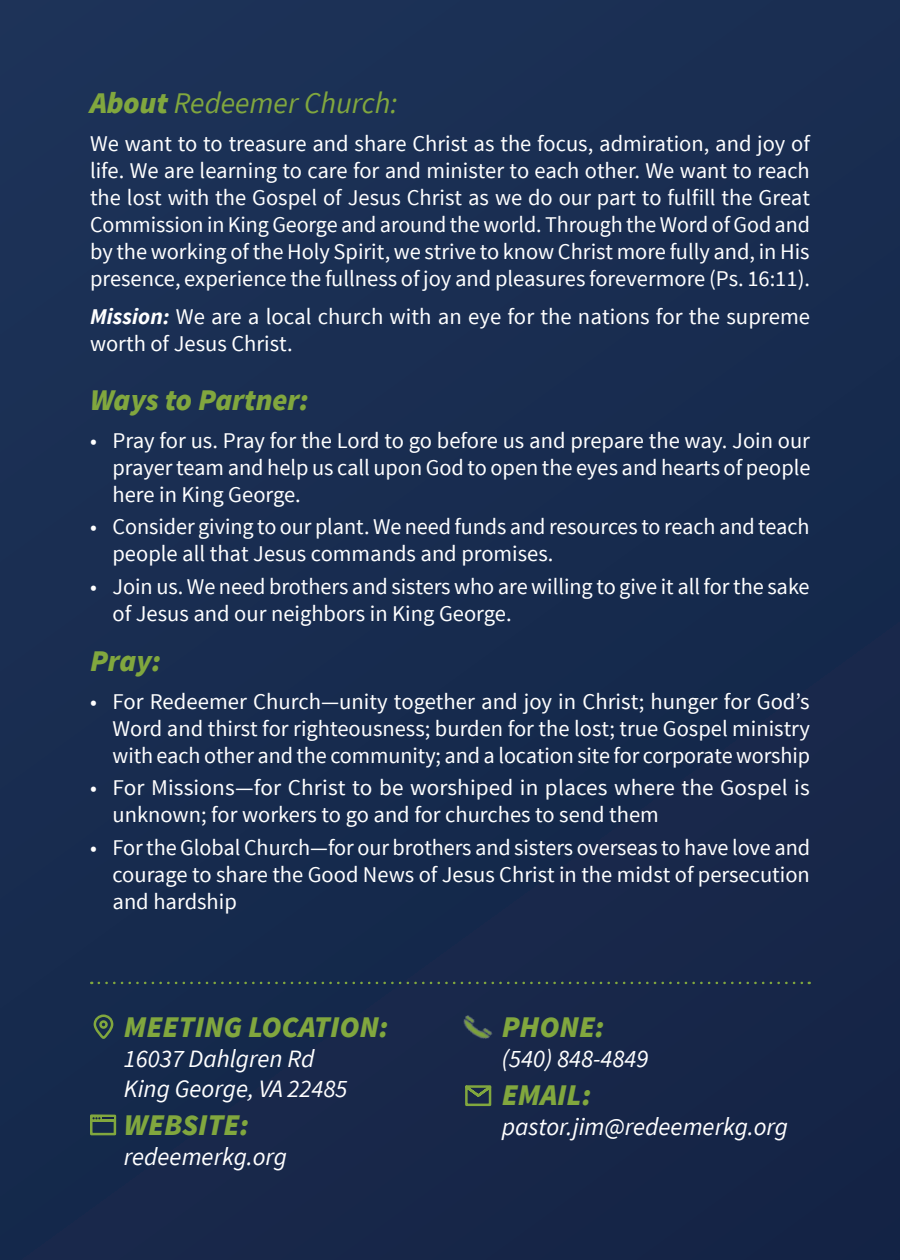
<style>
.page{position:relative;width:900px;height:1260px;background:#182b4e}
.page>*{position:absolute;margin:0;border:0;box-sizing:border-box;transform-origin:0 0}
.header_back{font:italic 900 30px "Source Sans Pro";color:#81a73e}
.header_back-2{font:italic 30px "Source Sans Pro";color:#81a73e}
.header_back-3{font:italic 25px "Source Sans Pro";color:#fff}
.Paragraph__About{font:22.5px/27px "Source Sans Pro";color:#fff;text-align:justify}
.s1{font-weight:900}
.s2{font-weight:700;font-style:italic}
</style>
<div class="page">
<svg style="left:99px;top:982px;width:711px;height:2px"></svg>
<svg style="left:93px;top:1014px;width:21px;height:25px"></svg>
<div style="left:99px;top:1020px;width:9px;height:9px;border:2px solid #81a73e;border-radius:50%"></div>
<svg style="left:465px;top:1085px;width:27px;height:21px"></svg>
<div style="left:90px;top:1114px;width:26px;height:21px;border:2px solid #81a73e"></div>
<div style="left:91px;top:1116px;width:24px;height:6px;background:#81a73e"></div>
<svg style="left:93px;top:1117px;width:21px;height:2px"></svg>
<img style="left:463px;top:1015px;width:30px;height:24px">
<p class="header_back-2" style="left:90px;top:84px;width:309px"><span class="s1">About</span> Redeemer Church:</p>
<p class="Paragraph__About" style="left:90px;top:130px;width:722px">We want to to treasure and share Christ as the focus, admiration, and joy of life. We are learning to care for and minister to each other. We want to reach the lost with the Gospel of Jesus Christ as we do our part to fulfill the Great Commission in King George and around the world. Through the Word of God and by the working of the Holy Spirit, we strive to know Christ more fully and, in His presence, experience the fullness of joy and pleasures forevermore (Ps. 16:11).</p>
<p class="Paragraph__About" style="left:90px;top:303px;width:722px"><span class="s2">Mission:</span> We are a local church with an eye for the nations for the supreme worth of Jesus Christ.</p>
<p class="header_back" style="left:90px;top:380px;width:220px">Ways to Partner:</p>
<p class="Paragraph__About" style="left:112px;top:427px;width:699px;text-indent:-22px">• Pray for us. Pray for the Lord to go before us and prepare the way. Join our prayer team and help us call upon God to open the eyes and hearts of people here in King George.</p>
<p class="Paragraph__About" style="left:112px;top:514px;width:699px;text-indent:-22px">• Consider giving to our plant. We need funds and resources to reach and teach people all that Jesus commands and promises.</p>
<p class="Paragraph__About" style="left:112px;top:573px;width:699px;text-indent:-22px">• Join us. We need brothers and sisters who are willing to give it all for the sake of Jesus and our neighbors in King George.</p>
<p class="header_back" style="left:90px;top:641px;width:73px">Pray:</p>
<p class="Paragraph__About" style="left:112px;top:688px;width:699px;text-indent:-22px">• For Redeemer Church—unity together and joy in Christ; hunger for God’s Word and thirst for righteousness; burden for the lost; true Gospel ministry with each other and the community; and a location site for corporate worship</p>
<p class="Paragraph__About" style="left:112px;top:775px;width:699px;text-indent:-22px">• For Missions—for Christ to be worshiped in places where the Gospel is unknown; for workers to go and for churches to send them</p>
<p class="Paragraph__About" style="left:112px;top:834px;width:699px;text-indent:-22px">• For the Global Church—for our brothers and sisters overseas to have love and courage to share the Good News of Jesus Christ in the midst of persecution and hardship</p>
<p class="header_back" style="left:124px;top:1007px;width:266px">MEETING LOCATION:</p>
<p class="header_back" style="left:502px;top:1007px;width:104px">PHONE:</p>
<p class="header_back-3" style="left:502px;top:1043px;width:148px">(540) 848-4849</p>
<p class="header_back" style="left:502px;top:1076px;width:91px">EMAIL:</p>
<p class="header_back" style="left:124px;top:1106px;width:127px">WEBSITE:</p>
<p class="header_back-3" style="left:502px;top:1112px;width:288px">pastor.jim@redeemerkg.org</p>
<p class="header_back-3" style="left:124px;top:1141px;width:165px">redeemerkg.org</p>
<p class="header_back-3" style="left:124px;top:1043px;width:192px">16037 Dahlgren Rd</p>
<p class="header_back-3" style="left:124px;top:1073px;width:225px">King George, VA 22485</p>
</div>
